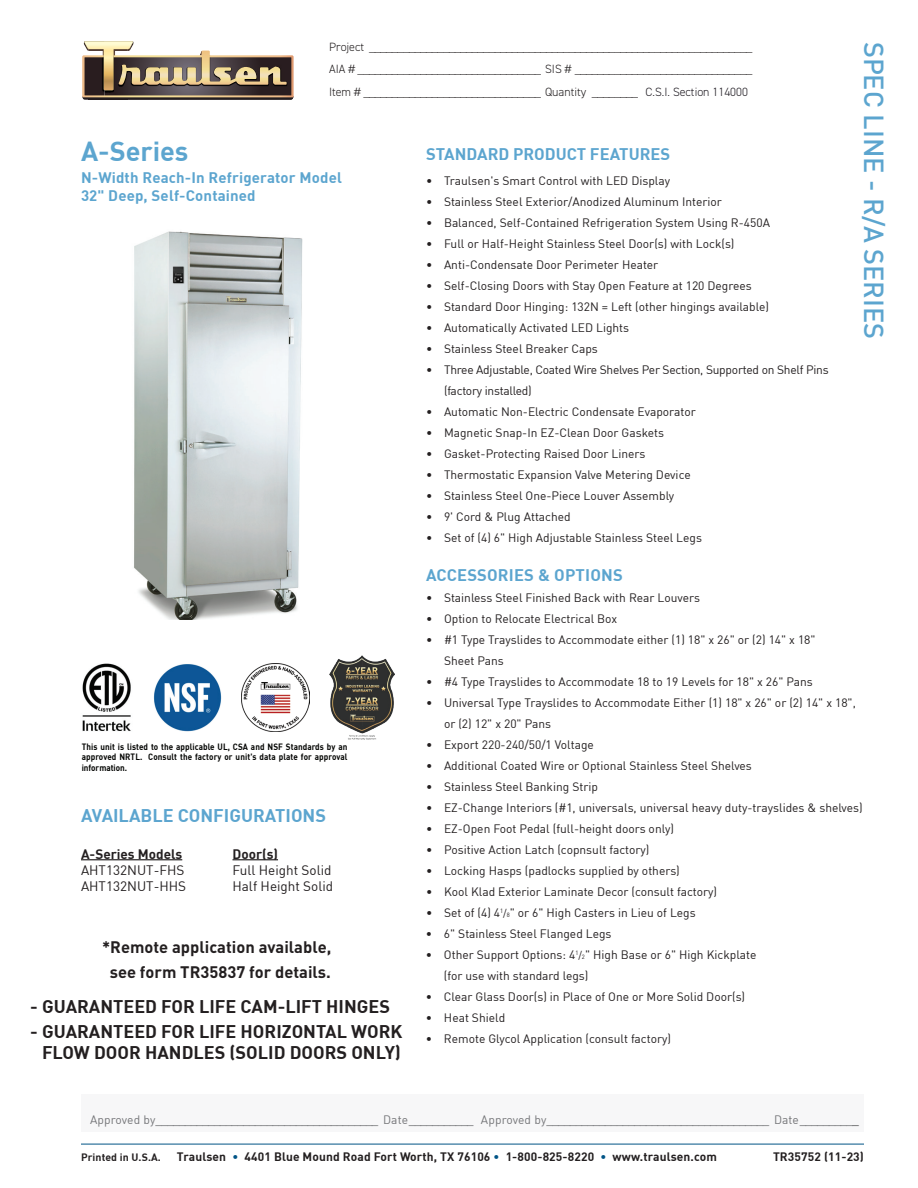
<style>
.page{position:relative;width:918px;height:1188px;background:#fff}
.page>*{position:absolute;margin:0;border:0;box-sizing:border-box;transform-origin:0 0}
.t1{font:500 27px "DIN";color:#5ca5cf}
.t2{font:700 27px "DIN";color:#5ca5cf}
.t3{font:700 18px/21px "DIN";color:#231f20;text-align:center}
.t4{font:700 18px "DIN";color:#5ca5cf}
.t5{font:16.5px/24.8px "DINT Bold";color:#231f20;text-align:center}
.t6{font:700 16.5px "DIN";color:#5ca5cf}
.t7{font:700 15px/18px "DIN";letter-spacing:.01em;color:#5ca5cf}
.t8{font:13.5px "DIN";color:#231f20}
.t9{font:700 13.5px "DIN";color:#231f20}
.t10{font:12px/21px "DIN";color:#231f20}
.t11{font:300 12px/22.5px "DIN2014";color:#231f20;text-align:justify}
.t12{font:12px "DIN";letter-spacing:.01em;color:#757679}
.t13{font:700 12px "DIN";letter-spacing:.01em;color:#231f20}
.t14{font:12px/21px "DIN";letter-spacing:-.02em;color:#231f20}
.t15{font:700 10.5px "DIN";letter-spacing:.01em;color:#231f20}
.t16{font:700 9px/10.8px "DIN";letter-spacing:.01em;color:#040503;text-align:justify;scale:.9 1}
.s1{color:#201c23}
.s2{font-size:10.5px}
.s3{font-size:6.15px}
.s4{color:#57585a}
.s5{color:#015486}
</style>
<div class="page">
<div style="left:81px;top:1094px;width:783px;height:38px;background:#f7f7f8"></div>
<hr style="left:81px;top:1144px;width:783px;height:1px;background:#015486">
<svg style="left:82px;top:41px;width:212px;height:59px"></svg>
<hr style="left:81px;top:859px;width:101px;height:1px;background:#231f20">
<hr style="left:232px;top:859px;width:46px;height:1px;background:#231f20">
<img style="left:134px;top:231px;width:169px;height:388px">
<img style="left:241px;top:663px;width:68px;height:68px">
<img style="left:82px;top:664px;width:49px;height:67px">
<img style="left:154px;top:664px;width:67px;height:67px">
<img style="left:329px;top:656px;width:65px;height:83px">
<h1 class="t1" style="left:886px;top:42px;width:299px;rotate:90deg">SPEC LINE - R/A SERIES</h1>
<p class="t11" style="left:329px;top:36px;width:425px">Project ___________________________________________________________________ AIA # ________________________________ SIS # _______________________________ Item # _______________________________ Quantity ________ <span class="s1">C.S.I. Section 114000</span></p>
<h1 class="t2" style="left:81px;top:138px;width:109px">A-Series</h1>
<p class="t7" style="left:81px;top:169px;width:262px">N-Width Reach-In Refrigerator Model<br>32" Deep, Self-Contained</p>
<h3 class="t6" style="left:426px;top:146px;width:246px">STANDARD PRODUCT FEATURES</h3>
<p class="t10" style="left:426px;top:171px;width:246px">• Traulsen's Smart Control with LED Display</p>
<p class="t10" style="left:426px;top:192px;width:298px">• Stainless Steel Exterior/Anodized Aluminum Interior</p>
<p class="t10" style="left:426px;top:213px;width:346px">• Balanced, Self-Contained Refrigeration System Using R-450A</p>
<p class="t10" style="left:426px;top:234px;width:310px">• Full or Half-Height Stainless Steel Door(s) with Lock(s)</p>
<p class="t10" style="left:426px;top:255px;width:234px">• Anti-Condensate Door Perimeter Heater</p>
<p class="t10" style="left:426px;top:276px;width:327px">• Self-Closing Doors with Stay Open Feature at 120 Degrees</p>
<p class="t10" style="left:426px;top:297px;width:345px">• Standard Door Hinging: 132N = Left (other hingings available)</p>
<p class="t10" style="left:426px;top:318px;width:205px">• Automatically Activated LED Lights</p>
<p class="t10" style="left:426px;top:339px;width:173px">• Stainless Steel Breaker Caps</p>
<p class="t14" style="left:444px;top:360px;width:386px;text-indent:-18px">• Three Adjustable, Coated Wire Shelves Per Section, Supported on Shelf Pins (factory installed)</p>
<p class="t10" style="left:426px;top:402px;width:271px">• Automatic Non-Electric Condensate Evaporator</p>
<p class="t10" style="left:426px;top:423px;width:240px">• Magnetic Snap-In EZ-Clean Door Gaskets</p>
<p class="t10" style="left:426px;top:444px;width:221px">• Gasket-Protecting Raised Door Liners</p>
<p class="t10" style="left:426px;top:465px;width:266px">• Thermostatic Expansion Valve Metering Device</p>
<p class="t10" style="left:426px;top:486px;width:250px">• Stainless Steel One-Piece Louver Assembly</p>
<p class="t10" style="left:426px;top:507px;width:146px">• 9' Cord &amp; Plug Attached</p>
<p class="t10" style="left:426px;top:528px;width:277px">• Set of (4) 6" High Adjustable Stainless Steel Legs</p>
<h3 class="t6" style="left:426px;top:567px;width:198px">ACCESSORIES &amp; OPTIONS</h3>
<p class="t10" style="left:426px;top:588px;width:276px">• Stainless Steel Finished Back with Rear Louvers</p>
<p class="t10" style="left:426px;top:609px;width:193px">• Option to Relocate Electrical Box</p>
<p class="t10" style="left:444px;top:630px;width:373px;text-indent:-18px">• #1 Type Trayslides to Accommodate either (1) 18" x 26" or (2) 14" x 18"<br>Sheet Pans</p>
<p class="t10" style="left:426px;top:672px;width:388px">• #4 Type Trayslides to Accommodate 18 to 19 Levels for 18" x 26" Pans</p>
<p class="t10" style="left:444px;top:693px;width:413px;text-indent:-18px">• Universal Type Trayslides to Accommodate Either (1) 18" x 26" or (2) 14" x 18", or (2) 12" x 20" Pans</p>
<p class="t10" style="left:426px;top:735px;width:169px">• Export 220-240/50/1 Voltage</p>
<p class="t10" style="left:426px;top:756px;width:327px">• Additional Coated Wire or Optional Stainless Steel Shelves</p>
<p class="t10" style="left:426px;top:777px;width:174px">• Stainless Steel Banking Strip</p>
<p class="t10" style="left:426px;top:798px;width:438px">• EZ-Change Interiors (#1, universals, universal heavy duty-trayslides &amp; shelves)</p>
<p class="t10" style="left:426px;top:819px;width:249px">• EZ-Open Foot Pedal (full-height doors only)</p>
<p class="t10" style="left:426px;top:840px;width:225px">• Positive Action Latch (copnsult factory)</p>
<p class="t10" style="left:426px;top:861px;width:255px">• Locking Hasps (padlocks supplied by others)</p>
<p class="t10" style="left:426px;top:882px;width:293px">• Kool Klad Exterior Laminate Decor (consult factory)</p>
<p class="t10" style="left:426px;top:903px;width:271px">• Set of (4) 4<sup>1</sup><span class="s2">/</span><span class="s3">8</span>" or 6" High Casters in Lieu of Legs</p>
<p class="t10" style="left:426px;top:924px;width:187px">• 6" Stainless Steel Flanged Legs</p>
<p class="t10" style="left:444px;top:945px;width:314px;text-indent:-18px">• Other Support Options: 4<sup>1</sup><span class="s2">/</span><span class="s3">2</span>" High Base or 6" High Kickplate (for use with standard legs)</p>
<p class="t10" style="left:426px;top:987px;width:321px">• Clear Glass Door(s) in Place of One or More Solid Door(s)</p>
<p class="t10" style="left:426px;top:1008px;width:81px">• Heat Shield</p>
<p class="t10" style="left:426px;top:1029px;width:247px">• Remote Glycol Application (consult factory)</p>
<p class="t16" style="left:82px;top:741px;width:297px">This unit is listed to the applicable UL, CSA and NSF Standards by an approved NRTL. Consult the factory or unit's data plate for approval information.</p>
<h2 class="t4" style="left:81px;top:807px;width:247px">AVAILABLE CONFIGURATIONS</h2>
<p class="t9" style="left:81px;top:847px;width:103px">A-Series Models</p>
<p class="t9" style="left:232px;top:847px;width:47px">Door(s)</p>
<p class="t8" style="left:81px;top:864px;width:105px">AHT132NUT-FHS</p>
<p class="t8" style="left:232px;top:864px;width:100px">Full Height Solid</p>
<p class="t8" style="left:81px;top:880px;width:107px">AHT132NUT-HHS</p>
<p class="t8" style="left:232px;top:880px;width:102px">Half Height Solid</p>
<h3 class="t5" style="left:102px;top:934px;width:231px">*Remote application available, see form TR35837 for details.</h3>
<h2 class="t3" style="left:30px;top:997px;width:362px">- GUARANTEED FOR LIFE CAM-LIFT HINGES</h2>
<h2 class="t3" style="left:30px;top:1022px;width:374px">- GUARANTEED FOR LIFE HORIZONTAL WORK<br>FLOW DOOR HANDLES (SOLID DOORS ONLY)</h2>
<p class="t12" style="left:90px;top:1114px;width:770px">Approved by______________________________________ Date___________ Approved by______________________________________ Date_________<span class="s4">_</span></p>
<p class="t15" style="left:81px;top:1152px;width:81px">Printed in U.S.A.</p>
<p class="t13" style="left:177px;top:1151px;width:541px">Traulsen <span class="s5">•</span> 4401 Blue Mound Road Fort Worth, TX 76106 <span class="s5">•</span> 1-800-825-8220 <span class="s5">•</span> www.traulsen.com</p>
<p class="t13" style="left:773px;top:1151px;width:92px">TR35752 (11-23)</p>
</div>
